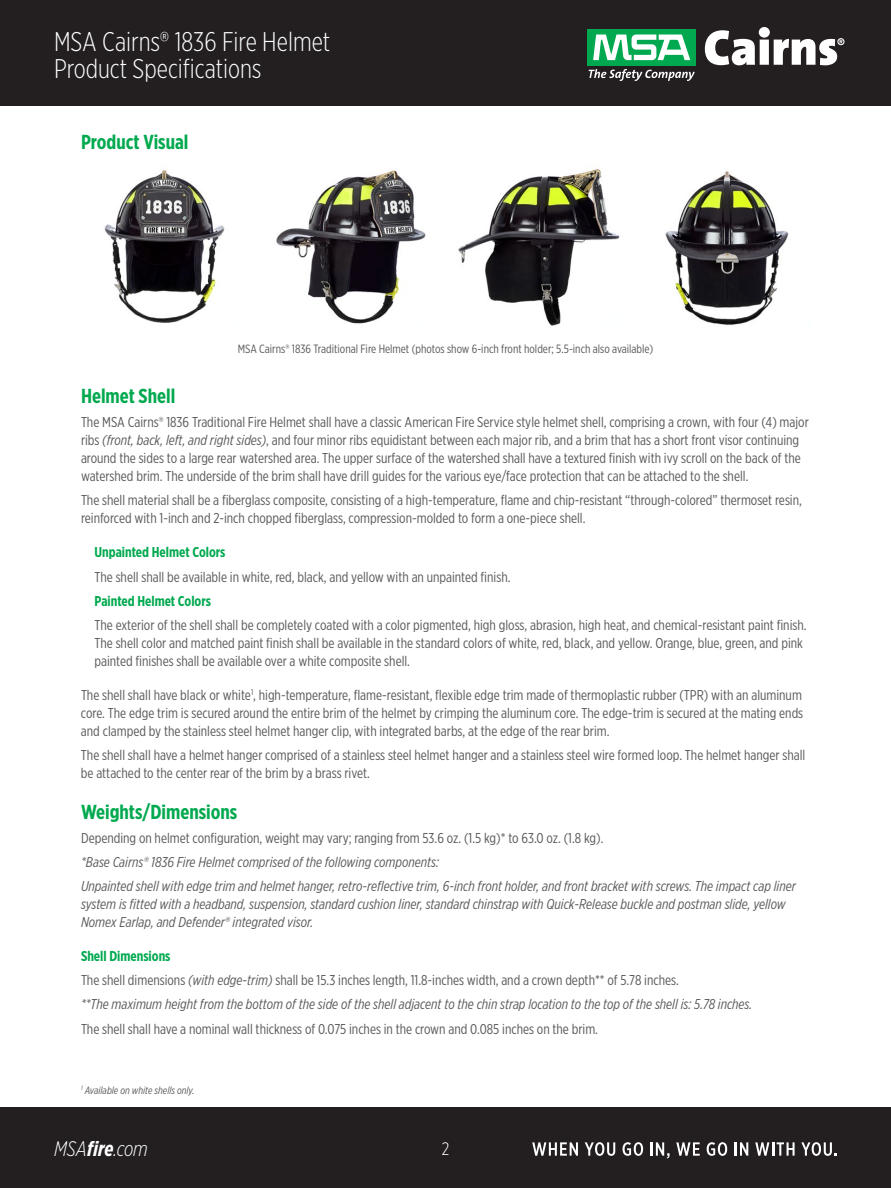
<style>
.page{position:relative;width:891px;height:1188px;background:#fff}
.page>*{position:absolute;margin:0;border:0;box-sizing:border-box;transform-origin:0 0}
.t1{font:300 27px/27px "Gotham X Narrow";color:#fff}
.t2{font:italic 300 21px "Gotham X Narrow";letter-spacing:-.005em;color:#fff}
.t3{font:700 20.25px "Gotham X Narrow";color:#00a94f}
.t4{font:300 18px "Gotham X Narrow";color:#fff}
.t5{font:14.25px/18px "Gotham X Narrow";color:#58595b}
.t6{font:italic 14.25px/24px "Gotham X Narrow";color:#58595b}
.t7{font:700 14.25px "Gotham X Narrow";color:#00a94f}
.t8{font:12px "Gotham X Narrow";color:#58595b}
.t9{font:italic 10.5px "Gotham X Narrow";color:#58595b}
.s1{font-style:italic}
.s2{font-weight:700;font-style:normal;color:#00a94f}
.s3{font-style:normal}
.s4{font-weight:700}
</style>
<div class="page">
<div style="left:0;top:0;width:891px;height:106px;background:#231f20"></div>
<div style="left:0;top:1107px;width:891px;height:81px;background:#231f20"></div>
<svg style="left:532px;top:1142px;width:46px;height:14px"></svg>
<svg style="left:585px;top:1142px;width:30px;height:14px"></svg>
<svg style="left:623px;top:1142px;width:20px;height:14px"></svg>
<svg style="left:651px;top:1142px;width:19px;height:16px"></svg>
<svg style="left:676px;top:1142px;width:24px;height:14px"></svg>
<svg style="left:707px;top:1142px;width:20px;height:14px"></svg>
<svg style="left:735px;top:1142px;width:13px;height:14px"></svg>
<svg style="left:755px;top:1142px;width:40px;height:14px"></svg>
<svg style="left:801px;top:1142px;width:36px;height:14px"></svg>
<div style="left:587px;top:29px;width:109px;height:36px;background:#00a94f"></div>
<svg style="left:593px;top:35px;width:97px;height:25px"></svg>
<svg style="left:589px;top:69px;width:106px;height:12px"></svg>
<svg style="left:705px;top:27px;width:139px;height:38px"></svg>
<img style="left:104px;top:170px;width:121px;height:153px">
<img style="left:276px;top:170px;width:150px;height:154px">
<img style="left:458px;top:169px;width:162px;height:157px">
<img style="left:665px;top:171px;width:124px;height:154px">
<h1 class="t1" style="left:54px;top:28px;width:278px">MSA Cairns® 1836 Fire Helmet<br>Product Specifications</h1>
<h3 class="t3" style="left:81px;top:129px;width:109px">Product Visual</h3>
<p class="t8" style="left:238px;top:342px;width:417px">MSA Cairns® 1836 Traditional Fire Helmet (photos show 6-inch front holder; 5.5-inch also available)</p>
<h3 class="t3" style="left:81px;top:383px;width:96px">Helmet Shell</h3>
<p class="t5" style="left:81px;top:413px;width:729px">The MSA Cairns® 1836 Traditional Fire Helmet shall have a classic American Fire Service style helmet shell, comprising a crown, with four (4) major ribs <span class="s1">(front, back, left, and right sides)</span>, and four minor ribs equidistant between each major rib, and a brim that has a short front visor continuing around the sides to a large rear watershed area. The upper surface of the watershed shall have a textured finish with ivy scroll on the back of the watershed brim. The underside of the brim shall have drill guides for the various eye/face protection that can be attached to the shell.</p>
<p class="t5" style="left:81px;top:491px;width:722px">The shell material shall be a fiberglass composite, consisting of a high-temperature, flame and chip-resistant “through-colored” thermoset resin, reinforced with 1-inch and 2-inch chopped fiberglass, compression-molded to form a one-piece shell.</p>
<p class="t7" style="left:94px;top:544px;width:133px">Unpainted Helmet Colors</p>
<p class="t5" style="left:94px;top:567px;width:418px">The shell shall be available in white, red, black, and yellow with an unpainted finish.</p>
<p class="t7" style="left:94px;top:592px;width:118px">Painted Helmet Colors</p>
<p class="t5" style="left:94px;top:615px;width:714px">The exterior of the shell shall be completely coated with a color pigmented, high gloss, abrasion, high heat, and chemical-resistant paint finish.<br>The shell color and matched paint finish shall be available in the standard colors of white, red, black, and yellow. Orange, blue, green, and pink painted finishes shall be available over a white composite shell.</p>
<p class="t5" style="left:81px;top:686px;width:724px;text-align:justify">The shell shall have black or white<sup>1</sup>, high-temperature, flame-resistant, flexible edge trim made of thermoplastic rubber (TPR) with an aluminum core. The edge trim is secured around the entire brim of the helmet by crimping the aluminum core. The edge-trim is secured at the mating ends and clamped by the stainless steel helmet hanger clip, with integrated barbs, at the edge of the rear brim.</p>
<p class="t5" style="left:81px;top:746px;width:726px">The shell shall have a helmet hanger comprised of a stainless steel helmet hanger and a stainless steel wire formed loop. The helmet hanger shall be attached to the center rear of the brim by a brass rivet.</p>
<h3 class="t3" style="left:81px;top:799px;width:158px">Weights/Dimensions</h3>
<p class="t5" style="left:81px;top:829px;width:524px">Depending on helmet configuration, weight may vary; ranging from 53.6 oz. (1.5 kg)* to 63.0 oz. (1.8 kg).</p>
<p class="t6" style="left:81px;top:850px;width:716px">*Base Cairns® 1836 Fire Helmet comprised of the following components:<br>Unpainted shell with edge trim and helmet hanger, retro-reflective trim, 6-inch front holder, and front bracket with screws. The impact cap liner</p>
<p class="t6" style="left:81px;top:895px;width:706px;line-height:18px">system is fitted with a headband, suspension, standard cushion liner, standard chinstrap with Quick-Release buckle and postman slide, yellow<br>Nomex Earlap, and Defender® integrated visor.</p>
<p class="t6" style="left:81px;top:944px;width:673px"><span class="s2">Shell Dimensions<br></span><span class="s3">The shell dimensions</span> (with edge-trim) <span class="s3">shall be 15.3 inches length, 11.8-inches width, and a crown depth** of 5.78 inches.<br></span>**The maximum height from the bottom of the side of the shell adjacent to the chin strap location to the top of the shell is: 5.78 inches.</p>
<p class="t5" style="left:81px;top:1019px;width:519px">The shell shall have a nominal wall thickness of 0.075 inches in the crown and 0.085 inches on the brim.</p>
<p class="t9" style="left:81px;top:1084px;width:115px"><sup>1</sup> Available on white shells only.</p>
<h2 class="t2" style="left:54px;top:1136px;width:95px">MSA<span class="s4">fire</span>.com</h2>
<p class="t4" style="left:442px;top:1138px;width:9px">2</p>
</div>
